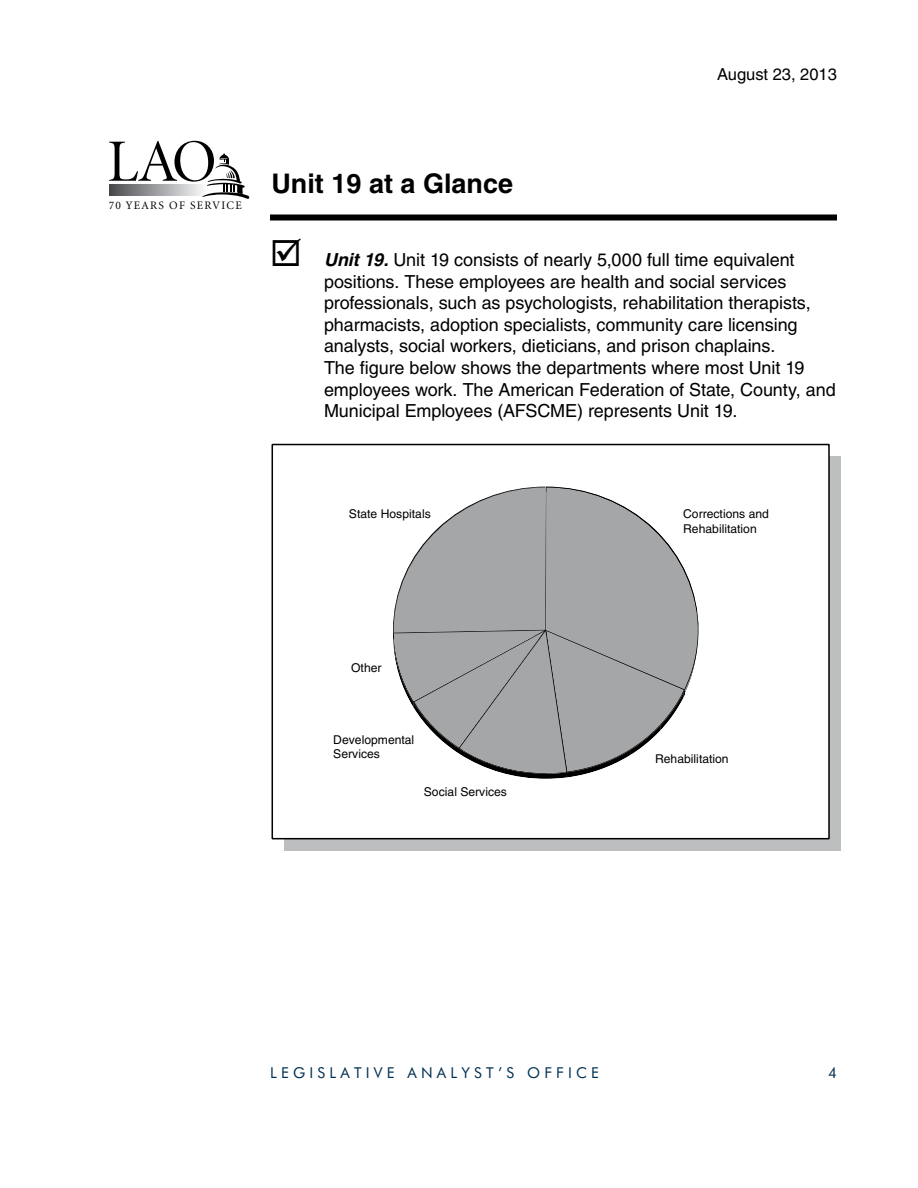
<style>
.page{position:relative;width:918px;height:1188px;background:#fff}
.page>*{position:absolute;margin:0;border:0;box-sizing:border-box;transform-origin:0 0}
.t1{font:60.15px "Minion Display";color:#000}
.t2{font:700 27px "Helvetica";color:#000}
.t3{font:18px/21.6px "Helvetica";letter-spacing:-.005em;color:#000}
.t4{font:16.5px "Helvetica";color:#000}
.t5{font:15px "Futura BT";letter-spacing:.28em;color:#003152}
.t6{font:12.15px/14.5px "Helvetica";color:#010101}
.t7{font:11.55px "Minion";letter-spacing:.11em;color:#000}
.s1{font-weight:700;font-style:italic}
</style>
<div class="page">
<div style="left:270px;top:214px;width:567px;height:6px;background:#000"></div>
<svg style="left:109px;top:185px;width:93px;height:11px"></svg>
<svg style="left:202px;top:154px;width:47px;height:45px"></svg>
<div style="left:284px;top:457px;width:557px;height:394px;background:#bcbec0"></div>
<div style="left:272px;top:445px;width:557px;height:394px;background:#fff"></div>
<div style="left:272px;top:444px;width:558px;height:395px;border:2px solid #000"></div>
<svg style="left:393px;top:487px;width:305px;height:292px"></svg>
<h1 class="t1" style="left:107px;top:132px;width:111px">LAO</h1>
<p class="t7" style="left:109px;top:200px;width:134px">70 YEARS OF SERVICE</p>
<h2 class="t2" style="left:272px;top:167px;width:243px">Unit 19 at a Glance</h2>
<p class="t4" style="left:717px;top:65px;width:121px">August 23, 2013</p>
<p class="t3" style="left:324px;top:249px;width:513px"><span class="s1">Unit 19.</span> Unit 19 consists of nearly 5,000 full time equivalent positions. These employees are health and social services professionals, such as psychologists, rehabilitation therapists, pharmacists, adoption specialists, community care licensing analysts, social workers, dieticians, and prison chaplains.<br>The figure below shows the departments where most Unit 19 employees work. The American Federation of State, County, and Municipal Employees (AFSCME) represents Unit 19.</p>
<p class="t6" style="left:349px;top:506px;width:83px">State Hospitals</p>
<p class="t6" style="left:683px;top:507px;width:87px">Corrections and<br>Rehabilitation</p>
<p class="t6" style="left:351px;top:660px;width:32px">Other</p>
<p class="t6" style="left:333px;top:732px;width:83px">Developmental<br>Services</p>
<p class="t6" style="left:424px;top:784px;width:85px">Social Services</p>
<p class="t6" style="left:655px;top:751px;width:75px">Rehabilitation</p>
<p class="t5" style="left:270px;top:1064px;width:331px">LEGISLATIVE ANALYST’S OFFICE</p>
<p class="t5" style="left:828px;top:1064px;width:10px">4</p>
</div>
